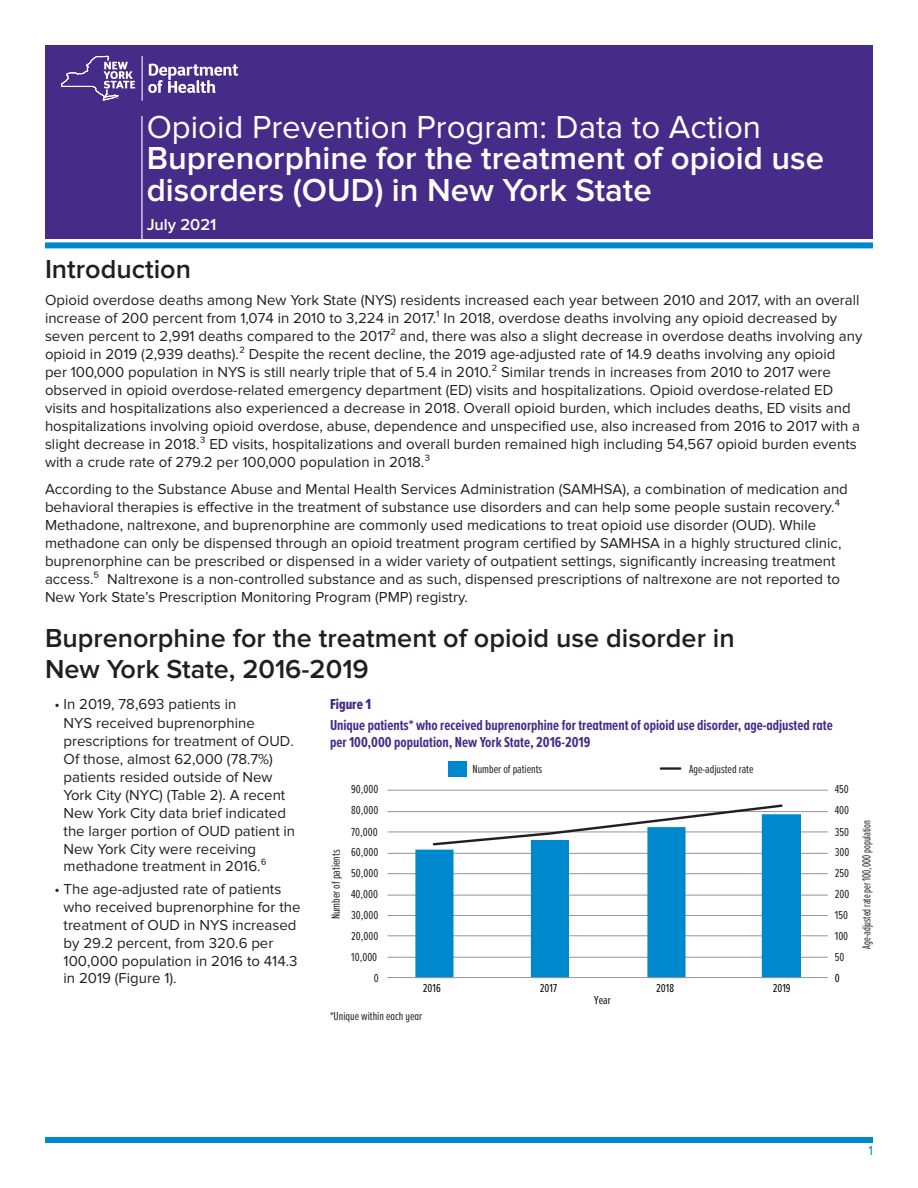
<style>
.page{position:relative;width:918px;height:1188px;background:#fff}
.page>*{position:absolute;margin:0;border:0;box-sizing:border-box;transform-origin:0 0}
.t1{font:600 33px/31.5px "Proxima Nova";color:#fff}
.Subhead{font:600 27px/31.5px "Proxima Nova";color:#231f20}
.t2{font:600 16.5px "Proxima Nova";color:#fff}
.text{font:15px/18px "Proxima Nova";color:#231f20}
.hanging_indent{font:15px/18px "Proxima Nova";color:#231f20}
.Figure_Titles{font:700 15px/16.5px "Proxima Nova A Ex Cn";color:#472b89}
.Figure_Titles-2{font:15px "Proxima Nova A Ex Cn Extrabld";color:#472b89}
.t3{font:13.5px "Proxima Nova";color:#0088ce}
.t4{font:12px "Proxima Nova Ex Cn";color:#231f20}
.t5{font:12px "Proxima Nova Ex Cn";color:#231f20;scale:.84 1}
.t6{font:12px "Proxima Nova Ex Cn";color:#040503}
.text-2{font:12px "Proxima Nova A Ex Cn";color:#231f20}
.s1{font-weight:400}
</style>
<div class="page">
<div style="left:45px;top:45px;width:828px;height:193px;background:#472b89"></div>
<svg style="left:148px;top:64px;width:90px;height:29px"></svg>
<hr style="left:142px;top:56px;width:1px;height:45px;background:#fff">
<svg style="left:61px;top:56px;width:74px;height:45px"></svg>
<div style="left:45px;top:242px;width:828px;height:6px;background:#0088ce"></div>
<hr style="left:141px;top:116px;width:1px;height:124px;background:#fff">
<hr style="left:388px;top:957px;width:440px;height:1px;background:#939598">
<hr style="left:388px;top:935px;width:440px;height:1px;background:#939598">
<hr style="left:388px;top:915px;width:440px;height:1px;background:#939598">
<hr style="left:388px;top:895px;width:440px;height:1px;background:#939598">
<hr style="left:388px;top:873px;width:440px;height:1px;background:#939598">
<hr style="left:388px;top:853px;width:440px;height:1px;background:#939598">
<hr style="left:388px;top:832px;width:440px;height:1px;background:#939598">
<hr style="left:388px;top:811px;width:440px;height:1px;background:#939598">
<hr style="left:388px;top:790px;width:440px;height:1px;background:#939598">
<svg style="left:415px;top:814px;width:386px;height:163px"></svg>
<hr style="left:388px;top:977px;width:440px;height:1px;background:#939598">
<svg style="left:431px;top:804px;width:353px;height:43px"></svg>
<div style="left:449px;top:761px;width:18px;height:15px;background:#0088ce"></div>
<hr style="left:661px;top:767px;width:19px;height:3px;background:#231f20">
<div style="left:45px;top:1137px;width:828px;height:6px;background:#0088ce"></div>
<p class="t1" style="left:147px;top:112px;width:679px"><span class="s1">Opioid Prevention Program: Data to Action<br></span>Buprenorphine for the treatment of opioid use disorders (OUD) in New York State</p>
<p class="t2" style="left:147px;top:215px;width:71px">July 2021</p>
<p class="Subhead" style="left:45px;top:254px;width:148px">Introduction</p>
<p class="text" style="left:45px;top:291px;width:819px">Opioid overdose deaths among New York State (NYS) residents increased each year between 2010 and 2017, with an overall increase of 200 percent from 1,074 in 2010 to 3,224 in 2017.¹ In 2018, overdose deaths involving any opioid decreased by seven percent to 2,991 deaths compared to the 2017² and, there was also a slight decrease in overdose deaths involving any opioid in 2019 (2,939 deaths).² Despite the recent decline, the 2019 age-adjusted rate of 14.9 deaths involving any opioid<br>per 100,000 population in NYS is still nearly triple that of 5.4 in 2010.² Similar trends in increases from 2010 to 2017 were observed in opioid overdose-related emergency department (ED) visits and hospitalizations. Opioid overdose-related ED visits and hospitalizations also experienced a decrease in 2018. Overall opioid burden, which includes deaths, ED visits and hospitalizations involving opioid overdose, abuse, dependence and unspecified use, also increased from 2016 to 2017 with a slight decrease in 2018.³ ED visits, hospitalizations and overall burden remained high including 54,567 opioid burden events with a crude rate of 279.2 per 100,000 population in 2018.³</p>
<p class="text" style="left:45px;top:480px;width:804px">According to the Substance Abuse and Mental Health Services Administration (SAMHSA), a combination of medication and behavioral therapies is effective in the treatment of substance use disorders and can help some people sustain recovery.⁴<br>Methadone, naltrexone, and buprenorphine are commonly used medications to treat opioid use disorder (OUD). While methadone can only be dispensed through an opioid treatment program certified by SAMHSA in a highly structured clinic, buprenorphine can be prescribed or dispensed in a wider variety of outpatient settings, significantly increasing treatment access.⁵ Naltrexone is a non-controlled substance and as such, dispensed prescriptions of naltrexone are not reported to New York State’s Prescription Monitoring Program (PMP) registry.</p>
<p class="Subhead" style="left:45px;top:623px;width:691px">Buprenorphine for the treatment of opioid use disorder in<br>New York State, 2016-2019</p>
<p class="hanging_indent" style="left:64px;top:696px;width:233px;text-indent:-9px">• In 2019, 78,693 patients in<br>NYS received buprenorphine prescriptions for treatment of OUD.<br>Of those, almost 62,000 (78.7%) patients resided outside of New<br>York City (NYC) (Table 2). A recent<br>New York City data brief indicated the larger portion of OUD patient in<br>New York City were receiving methadone treatment in 2016.⁶</p>
<p class="hanging_indent" style="left:64px;top:880px;width:238px;text-indent:-9px">• The age-adjusted rate of patients who received buprenorphine for the treatment of OUD in NYS increased by 29.2 percent, from 320.6 per<br>100,000 population in 2016 to 414.3 in 2019 (Figure 1).</p>
<p class="Figure_Titles-2" style="left:330px;top:693px;width:43px">Figure 1</p>
<p class="Figure_Titles" style="left:330px;top:717px;width:504px">Unique patients* who received buprenorphine for treatment of opioid use disorder, age-adjusted rate per 100,000 population, New York State, 2016-2019</p>
<p class="t4" style="left:473px;top:760px;width:71px">Number of patients</p>
<p class="t4" style="left:689px;top:760px;width:66px">Age-adjusted rate</p>
<p class="t4" style="left:351px;top:781px;width:29px">90,000</p>
<p class="t4" style="left:835px;top:781px;width:16px">450</p>
<p class="t4" style="left:351px;top:801px;width:29px">80,000</p>
<p class="t4" style="left:835px;top:801px;width:16px">400</p>
<p class="t4" style="left:351px;top:823px;width:28px">70,000</p>
<p class="t4" style="left:835px;top:823px;width:16px">350</p>
<p class="t4" style="left:327px;top:919px;width:71px;rotate:-90deg">Number of patients</p>
<p class="t4" style="left:351px;top:843px;width:29px">60,000</p>
<p class="t4" style="left:351px;top:864px;width:29px">50,000</p>
<p class="t4" style="left:351px;top:885px;width:28px">40,000</p>
<p class="t4" style="left:351px;top:906px;width:29px">30,000</p>
<p class="t4" style="left:835px;top:843px;width:16px">300</p>
<p class="t4" style="left:835px;top:864px;width:16px">250</p>
<p class="t4" style="left:835px;top:885px;width:16px">200</p>
<p class="t4" style="left:835px;top:906px;width:15px">150</p>
<p class="t4" style="left:351px;top:927px;width:29px">20,000</p>
<p class="t4" style="left:835px;top:927px;width:15px">100</p>
<p class="t4" style="left:351px;top:948px;width:28px">10,000</p>
<p class="t4" style="left:835px;top:948px;width:11px">50</p>
<p class="t4" style="left:374px;top:970px;width:6px">0</p>
<p class="t6" style="left:423px;top:979px;width:19px">2016</p>
<p class="t6" style="left:540px;top:979px;width:19px">2017</p>
<p class="t6" style="left:656px;top:979px;width:19px">2018</p>
<p class="t6" style="left:773px;top:979px;width:19px">2019</p>
<p class="t6" style="left:835px;top:970px;width:6px">0</p>
<p class="t6" style="left:594px;top:992px;width:18px">Year</p>
<p class="text-2" style="left:330px;top:1007px;width:94px">*Unique within each year</p>
<p class="t5" style="left:858px;top:949px;width:155px;rotate:-90deg">Age-adjusted rate per 100,000 population</p>
<p class="t3" style="left:868px;top:1143px;width:6px">1</p>
</div>
